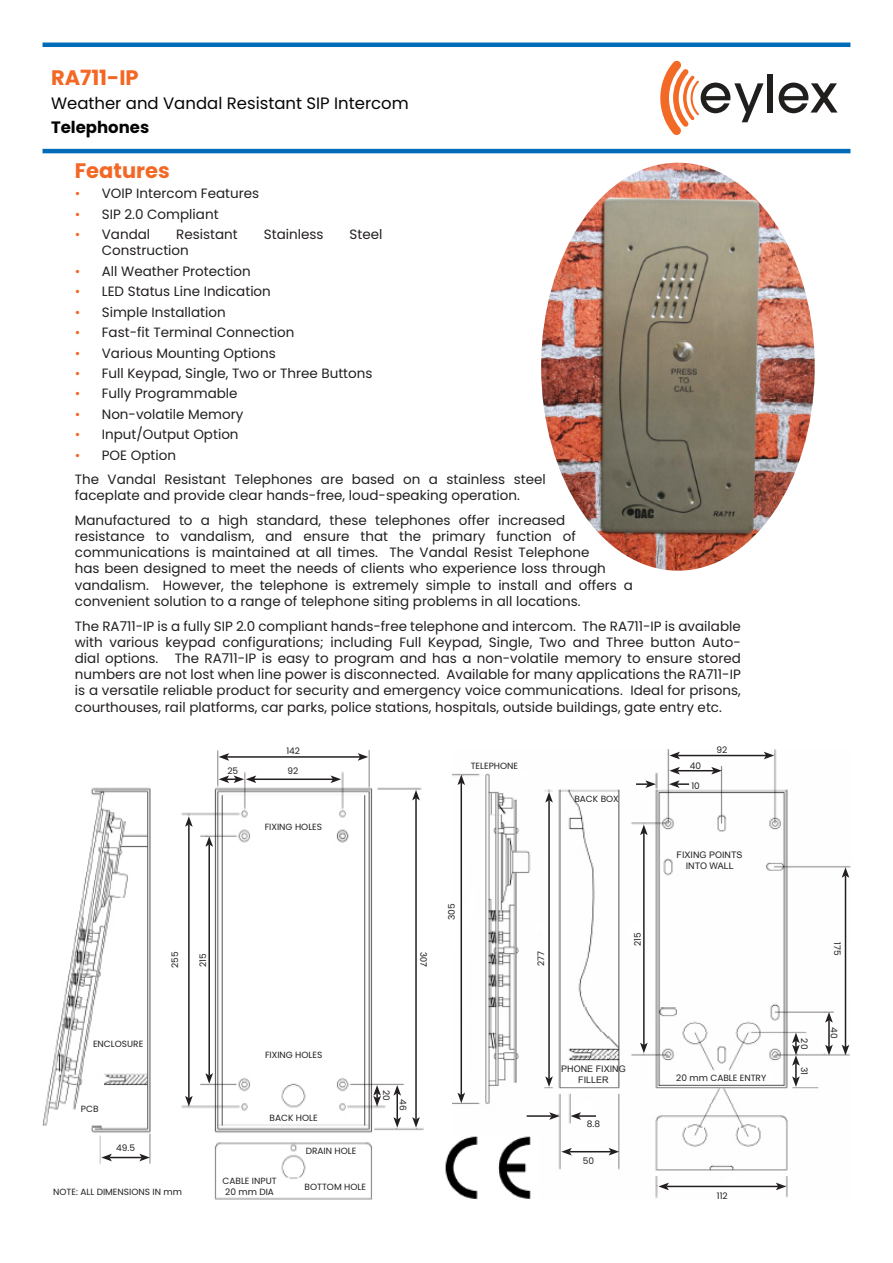
<style>
.page{position:relative;width:893px;height:1263px;background:#fff}
.page>*{position:absolute;margin:0;border:0;box-sizing:border-box;transform-origin:0 0}
.Brochure_Text{font:700 21px "Poppins";color:#f36824}
.Brochure_Text-2{font:16.5px "Poppins";color:#050604}
.Brochure_Text-3{font:700 16.5px "Poppins";color:#050604}
.Brochure_Text-4{font:13.5px/16.2px "Poppins";color:#231f20}
.Brochure_Text-5{font:9px/10.8px "Poppins";color:#231f20}
.Brochure_Text-6{font:9px/10.8px "Arial";color:#231f20;text-align:center}
.s1{color:#f36824}
</style>
<div class="page">
<hr style="left:43px;top:43px;width:807px;height:4px;background:#006bb6">
<hr style="left:43px;top:149px;width:807px;height:4px;background:#006bb6">
<div style="left:768px;top:74px;width:5px;height:39px;background:#211e1e"></div>
<svg style="left:779px;top:83px;width:59px;height:30px"></svg>
<svg style="left:660px;top:60px;width:103px;height:75px"></svg>
<img style="left:541px;top:163px;width:274px;height:408px">
<img style="left:43px;top:750px;width:380px;height:450px">
<img style="left:452px;top:750px;width:398px;height:449px">
<hr style="left:227px;top:756px;width:133px;height:2px;background:#231f20">
<svg style="left:219px;top:753px;width:10px;height:8px"></svg>
<svg style="left:358px;top:753px;width:10px;height:8px"></svg>
<hr style="left:254px;top:778px;width:79px;height:2px;background:#231f20">
<svg style="left:331px;top:775px;width:10px;height:8px"></svg>
<hr style="left:415px;top:798px;width:2px;height:321px;background:#231f20">
<svg style="left:412px;top:790px;width:8px;height:10px"></svg>
<svg style="left:412px;top:1117px;width:8px;height:10px"></svg>
<hr style="left:396px;top:1093px;width:2px;height:26px;background:#231f20">
<svg style="left:393px;top:1085px;width:8px;height:10px"></svg>
<svg style="left:393px;top:1117px;width:8px;height:10px"></svg>
<svg style="left:373px;top:1085px;width:8px;height:21px"></svg>
<hr style="left:208px;top:844px;width:2px;height:231px;background:#231f20">
<svg style="left:205px;top:1073px;width:8px;height:11px"></svg>
<svg style="left:205px;top:836px;width:8px;height:11px"></svg>
<hr style="left:188px;top:824px;width:2px;height:274px;background:#231f20">
<svg style="left:185px;top:816px;width:8px;height:11px"></svg>
<svg style="left:185px;top:1096px;width:8px;height:10px"></svg>
<hr style="left:110px;top:1157px;width:32px;height:1px;background:#231f20">
<svg style="left:101px;top:1154px;width:11px;height:7px"></svg>
<svg style="left:139px;top:1154px;width:11px;height:7px"></svg>
<svg style="left:219px;top:775px;width:37px;height:8px"></svg>
<hr style="left:678px;top:755px;width:88px;height:1px;background:#231f20">
<svg style="left:669px;top:752px;width:11px;height:7px"></svg>
<svg style="left:764px;top:752px;width:10px;height:7px"></svg>
<hr style="left:678px;top:770px;width:36px;height:1px;background:#231f20">
<svg style="left:669px;top:767px;width:11px;height:7px"></svg>
<svg style="left:711px;top:767px;width:11px;height:7px"></svg>
<svg style="left:669px;top:780px;width:20px;height:8px"></svg>
<svg style="left:636px;top:780px;width:20px;height:8px"></svg>
<hr style="left:643px;top:833px;width:2px;height:212px;background:#231f20">
<svg style="left:640px;top:825px;width:8px;height:10px"></svg>
<svg style="left:640px;top:1043px;width:8px;height:10px"></svg>
<hr style="left:845px;top:875px;width:1px;height:172px;background:#231f20">
<svg style="left:842px;top:867px;width:7px;height:11px"></svg>
<svg style="left:842px;top:1045px;width:7px;height:10px"></svg>
<hr style="left:828px;top:1020px;width:2px;height:27px;background:#231f20">
<svg style="left:825px;top:1012px;width:8px;height:10px"></svg>
<svg style="left:825px;top:1045px;width:8px;height:10px"></svg>
<svg style="left:792px;top:1033px;width:8px;height:54px"></svg>
<hr style="left:667px;top:1186px;width:111px;height:1px;background:#231f20">
<svg style="left:658px;top:1182px;width:11px;height:8px"></svg>
<svg style="left:776px;top:1182px;width:10px;height:8px"></svg>
<hr style="left:569px;top:1151px;width:42px;height:1px;background:#231f20">
<svg style="left:561px;top:1148px;width:11px;height:7px"></svg>
<svg style="left:609px;top:1148px;width:10px;height:7px"></svg>
<hr style="left:527px;top:1115px;width:25px;height:2px;background:#231f20">
<svg style="left:549px;top:1112px;width:11px;height:8px"></svg>
<svg style="left:570px;top:1112px;width:26px;height:8px"></svg>
<hr style="left:548px;top:800px;width:2px;height:279px;background:#231f20">
<svg style="left:545px;top:1076px;width:8px;height:11px"></svg>
<svg style="left:545px;top:792px;width:8px;height:10px"></svg>
<hr style="left:461px;top:783px;width:1px;height:312px;background:#231f20">
<svg style="left:457px;top:774px;width:8px;height:11px"></svg>
<svg style="left:457px;top:1093px;width:8px;height:10px"></svg>
<img style="left:445px;top:1134px;width:93px;height:65px">
<p class="Brochure_Text" style="left:51px;top:65px;width:89px">RA711-IP</p>
<p class="Brochure_Text-2" style="left:51px;top:94px;width:359px">Weather and Vandal Resistant SIP Intercom</p>
<p class="Brochure_Text-3" style="left:51px;top:118px;width:100px">Telephones</p>
<p class="Brochure_Text" style="left:75px;top:158px;width:97px">Features</p>
<p class="Brochure_Text-4" style="left:75px;top:185px;width:186px"><span class="s1">•</span> VOIP Intercom Features</p>
<p class="Brochure_Text-4" style="left:75px;top:206px;width:145px"><span class="s1">•</span> SIP 2.0 Compliant</p>
<p class="Brochure_Text-4" style="left:75px;top:226px;width:77px"><span class="s1">•</span> Vandal</p>
<p class="Brochure_Text-4" style="left:176px;top:226px;width:63px">Resistant</p>
<p class="Brochure_Text-4" style="left:264px;top:226px;width:61px">Stainless</p>
<p class="Brochure_Text-4" style="left:350px;top:226px;width:34px">Steel</p>
<p class="Brochure_Text-4" style="left:102px;top:243px;width:89px">Construction</p>
<p class="Brochure_Text-4" style="left:75px;top:263px;width:178px"><span class="s1">•</span> All Weather Protection</p>
<p class="Brochure_Text-4" style="left:75px;top:283px;width:198px"><span class="s1">•</span> LED Status Line Indication</p>
<p class="Brochure_Text-4" style="left:75px;top:304px;width:152px"><span class="s1">•</span> Simple Installation</p>
<p class="Brochure_Text-4" style="left:75px;top:324px;width:221px"><span class="s1">•</span> Fast-fit Terminal Connection</p>
<p class="Brochure_Text-4" style="left:75px;top:345px;width:202px"><span class="s1">•</span> Various Mounting Options</p>
<p class="Brochure_Text-4" style="left:75px;top:365px;width:299px"><span class="s1">•</span> Full Keypad, Single, Two or Three Buttons</p>
<p class="Brochure_Text-4" style="left:75px;top:386px;width:164px"><span class="s1">•</span> Fully Programmable</p>
<p class="Brochure_Text-4" style="left:75px;top:406px;width:170px"><span class="s1">•</span> Non-volatile Memory</p>
<p class="Brochure_Text-4" style="left:75px;top:427px;width:165px"><span class="s1">•</span> Input/Output Option</p>
<p class="Brochure_Text-4" style="left:75px;top:447px;width:103px"><span class="s1">•</span> POE Option</p>
<p class="Brochure_Text-4" style="left:75px;top:471px;width:472px">The Vandal Resistant Telephones are based on a stainless steel faceplate and provide clear hands-free, loud-speaking operation.</p>
<p class="Brochure_Text-4" style="left:75px;top:512px;width:560px">Manufactured to a high standard, these telephones offer increased resistance to vandalism, and ensure that the primary function of communications is maintained at all times. The Vandal Resist Telephone<br>has been designed to meet the needs of clients who experience loss through vandalism. However, the telephone is extremely simple to install and offers a convenient solution to a range of telephone siting problems in all locations.</p>
<p class="Brochure_Text-4" style="left:75px;top:618px;width:668px;text-align:justify">The RA711-IP is a fully SIP 2.0 compliant hands-free telephone and intercom. The RA711-IP is available with various keypad configurations; including Full Keypad, Single, Two and Three button Auto&shy;dial options. The RA711-IP is easy to program and has a non-volatile memory to ensure stored numbers are not lost when line power is disconnected. Available for many applications the RA711-IP is a versatile reliable product for security and emergency voice communications. Ideal for prisons, courthouses, rail platforms, car parks, police stations, hospitals, outside buildings, gate entry etc.</p>
<p class="Brochure_Text-5" style="left:286px;top:745px;width:15px">142</p>
<p class="Brochure_Text-5" style="left:227px;top:765px;width:12px">25</p>
<p class="Brochure_Text-5" style="left:288px;top:765px;width:12px">92</p>
<p class="Brochure_Text-5" style="left:265px;top:821px;width:59px">FIXING HOLES</p>
<p class="Brochure_Text-5" style="left:471px;top:760px;width:49px">TELEPHONE</p>
<p class="Brochure_Text-5" style="left:574px;top:793px;width:46px">BACK BOX</p>
<p class="Brochure_Text-5" style="left:170px;top:968px;width:18px;rotate:-90deg">255</p>
<p class="Brochure_Text-5" style="left:198px;top:967px;width:15px;rotate:-90deg">215</p>
<p class="Brochure_Text-6" style="left:429px;top:952px;width:17px;rotate:90deg">307</p>
<p class="Brochure_Text-5" style="left:446px;top:920px;width:18px;rotate:-90deg">305</p>
<p class="Brochure_Text-5" style="left:93px;top:1038px;width:52px">ENCLOSURE</p>
<p class="Brochure_Text-5" style="left:81px;top:1103px;width:19px">PCB</p>
<p class="Brochure_Text-5" style="left:116px;top:1143px;width:20px">49.5</p>
<p class="Brochure_Text-5" style="left:53px;top:1186px;width:130px">NOTE: ALL DIMENSIONS IN mm</p>
<p class="Brochure_Text-5" style="left:265px;top:1050px;width:59px">FIXING HOLES</p>
<p class="Brochure_Text-5" style="left:270px;top:1112px;width:50px">BACK HOLE</p>
<p class="Brochure_Text-5" style="left:223px;top:1175px;width:56px">CABLE INPUT<br>20 mm DIA</p>
<p class="Brochure_Text-5" style="left:306px;top:1145px;width:52px">DRAIN HOLE</p>
<p class="Brochure_Text-5" style="left:305px;top:1181px;width:63px">BOTTOM HOLE</p>
<p class="Brochure_Text-5" style="left:392px;top:1090px;width:12px;rotate:90deg">20</p>
<p class="Brochure_Text-5" style="left:408px;top:1099px;width:13px;rotate:90deg">46</p>
<p class="Brochure_Text-5" style="left:535px;top:966px;width:17px;rotate:-90deg">277</p>
<p class="Brochure_Text-5" style="left:632px;top:946px;width:15px;rotate:-90deg">215</p>
<p class="Brochure_Text-6" style="left:561px;top:1063px;width:66px">PHONE FIXING<br>FILLER</p>
<p class="Brochure_Text-5" style="left:587px;top:1119px;width:15px">8.8</p>
<p class="Brochure_Text-5" style="left:583px;top:1155px;width:13px">50</p>
<p class="Brochure_Text-5" style="left:690px;top:760px;width:13px">40</p>
<p class="Brochure_Text-5" style="left:691px;top:780px;width:10px">10</p>
<p class="Brochure_Text-5" style="left:716px;top:744px;width:12px">92</p>
<p class="Brochure_Text-6" style="left:677px;top:849px;width:68px">FIXING POINTS<br>INTO WALL</p>
<p class="Brochure_Text-5" style="left:676px;top:1072px;width:92px">20 mm CABLE ENTRY</p>
<p class="Brochure_Text-5" style="left:717px;top:1190px;width:12px">112</p>
<p class="Brochure_Text-5" style="left:843px;top:942px;width:15px;rotate:90deg">175</p>
<p class="Brochure_Text-5" style="left:810px;top:1038px;width:12px;rotate:90deg">20</p>
<p class="Brochure_Text-5" style="left:810px;top:1067px;width:10px;rotate:90deg">31</p>
<p class="Brochure_Text-5" style="left:839px;top:1027px;width:13px;rotate:90deg">40</p>
</div>
